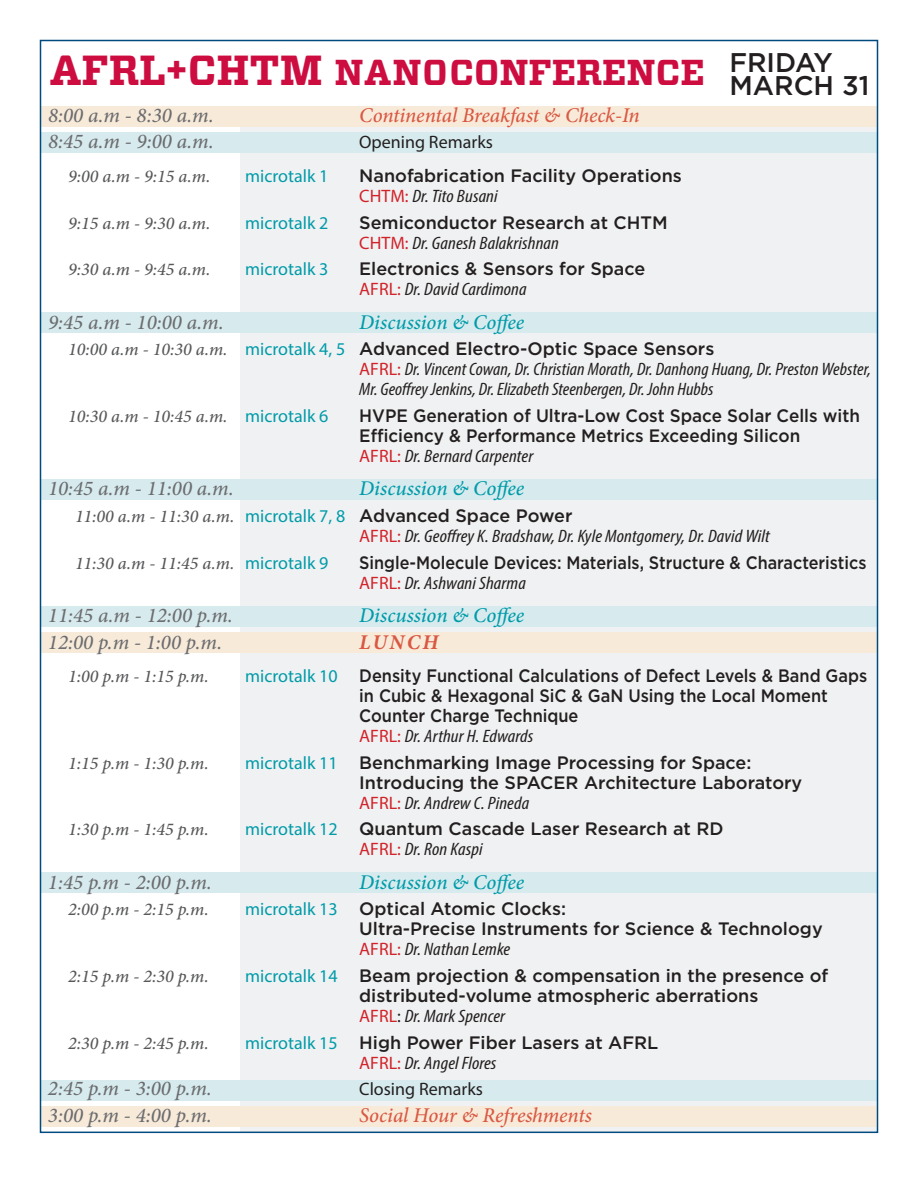
<style>
.page{position:relative;width:918px;height:1188px;background:#fff}
.page>*{position:absolute;margin:0;border:0;box-sizing:border-box;transform-origin:0 0}
.t1{font:700 36px "Vitesse";color:#cd0d40}
.t2{font:500 27px/23px "Gotham";color:#231f20}
.t3{font:italic 500 21px "Minion Pro";color:#6c6d70}
.t4{font:italic 500 21px "Minion Pro";color:#009ba9}
.t5{font:italic 500 21px "Minion Pro";letter-spacing:-.01em;color:#d95842}
.t6{font:italic 700 21px "Minion Pro";letter-spacing:.11em;color:#d95842}
.t7{font:500 18px/20px "Gotham";color:#231f20}
.t8{font:italic 500 18px "Minion Pro";color:#57585a}
.t9{font:italic condensed 18px/20px "Myriad Pro";letter-spacing:.005em;color:#231f20;scale:1.06 1}
.t10{font:500 18px/20px "Gotham";color:#231f20;scale:.91 1}
.t11{font:500 18px/20px "Gotham";color:#231f20;scale:.95 1}
.t12{font:italic condensed 18px/20px "Myriad Pro";letter-spacing:.005em;color:#231f20;scale:1.1 1}
.t13{font:500 18px/20px "Gotham";color:#231f20;scale:.9 1}
.t14{font:18px "Myriad Pro";color:#009ba9}
.t15{font:18px "Myriad Pro";color:#231f20}
.s1{font-size:42px}
.s2{font-family:"Myriad Pro";font-weight:400;color:#d1232a}
.s3{font-family:"Myriad Pro";font-weight:400;font-style:italic;font-stretch:condensed}
.s4{font-family:"Minion Pro";font-weight:500;font-stretch:normal;color:#57585a}
.s5{font-style:normal;font-stretch:normal;color:#009ba9}
.s6{font-family:"Gotham";font-weight:500;font-style:normal;font-stretch:normal}
.s7{font-style:normal;font-stretch:normal;color:#d1232a}
.s8{font-family:"Myriad Pro";font-weight:400;font-style:normal;color:#009ba9}
.s9{font-family:"Myriad Pro";font-weight:400;color:#009ba9}
.s10{font-family:"Myriad Pro";font-weight:400}
</style>
<div class="page">
<div style="left:240px;top:106px;width:638px;height:1026px;background:#f0f1f2"></div>
<div style="left:40px;top:1106px;width:838px;height:21px;background:#f8ead9"></div>
<div style="left:40px;top:1080px;width:838px;height:20px;background:#d7ebee"></div>
<div style="left:40px;top:873px;width:838px;height:20px;background:#d7ebee"></div>
<div style="left:40px;top:633px;width:838px;height:20px;background:#f8ead9"></div>
<div style="left:40px;top:607px;width:838px;height:20px;background:#d7ebee"></div>
<div style="left:40px;top:479px;width:838px;height:20px;background:#d7ebee"></div>
<div style="left:40px;top:312px;width:838px;height:20px;background:#d7ebee"></div>
<div style="left:40px;top:106px;width:838px;height:21px;background:#f8ead9"></div>
<div style="left:40px;top:133px;width:838px;height:20px;background:#d7ebee"></div>
<p class="t2" style="left:729px;top:51px;width:142px">FRIDAY<br>MARCH 31</p>
<p class="t1" style="left:50px;top:48px;width:657px"><span class="s1">AFRL+CHTM</span> NANOCONFERENCE</p>
<p class="t3" style="left:48px;top:101px;width:167px">8:00 a.m - 8:30 a.m.</p>
<p class="t5" style="left:359px;top:101px;width:282px">Continental Breakfast &amp; Check-In</p>
<p class="t3" style="left:48px;top:127px;width:167px">8:45 a.m - 9:00 a.m.</p>
<p class="t15" style="left:359px;top:131px;width:135px">Opening Remarks</p>
<p class="t8" style="left:68px;top:164px;width:144px">9:00 a.m - 9:15 a.m.</p>
<p class="t14" style="left:245px;top:165px;width:85px">microtalk 1</p>
<p class="t7" style="left:359px;top:165px;width:324px">Nanofabrication Facility Operations<br><span class="s2">CHTM:</span> <span class="s3">Dr. Tito Busani</span></p>
<p class="t8" style="left:68px;top:210px;width:144px">9:15 a.m - 9:30 a.m.</p>
<p class="t14" style="left:245px;top:211px;width:85px">microtalk 2</p>
<p class="t7" style="left:359px;top:212px;width:310px">Semiconductor Research at CHTM<br><span class="s2">CHTM:</span> <span class="s3">Dr. Ganesh Balakrishnan</span></p>
<p class="t8" style="left:68px;top:257px;width:144px">9:30 a.m - 9:45 a.m.</p>
<p class="t14" style="left:245px;top:258px;width:85px">microtalk 3</p>
<p class="t7" style="left:359px;top:259px;width:288px">Electronics &amp; Sensors for Space<br><span class="s2">AFRL:</span> <span class="s3">Dr. David Cardimona</span></p>
<p class="t3" style="left:48px;top:307px;width:177px">9:45 a.m - 10:00 a.m.</p>
<p class="t4" style="left:359px;top:307px;width:167px">Discussion &amp; Coffee</p>
<p class="t9" style="left:359px;top:339px;width:484px;text-indent:-291px"><span class="s4">10:00 a.m - 10:30 a.m.</span> <span class="s5">microtalk 4, 5</span> <span class="s6">Advanced Electro-Optic Space Sensors<br></span><span class="s7">AFRL:</span> Dr. Vincent Cowan, Dr. Christian Morath, Dr. Danhong Huang, Dr. Preston Webster,<br>Mr. Geoffrey Jenkins, Dr. Elizabeth Steenbergen, Dr. John Hubbs</p>
<p class="t8" style="left:68px;top:404px;width:262px">10:30 a.m - 10:45 a.m. <span class="s8">microtalk 6</span></p>
<p class="t11" style="left:359px;top:405px;width:529px">HVPE Generation of Ultra-Low Cost Space Solar Cells with<br>Efficiency &amp; Performance Metrics Exceeding Silicon<br><span class="s2">AFRL:</span> <span class="s3">Dr. Bernard Carpenter</span></p>
<p class="t3" style="left:48px;top:474px;width:187px">10:45 a.m - 11:00 a.m.</p>
<p class="t4" style="left:359px;top:474px;width:167px">Discussion &amp; Coffee</p>
<p class="t12" style="left:359px;top:506px;width:375px;text-indent:-284px"><span class="s4">11:00 a.m - 11:30 a.m.</span> <span class="s5">microtalk 7, 8</span> <span class="s6">Advanced Space Power<br></span><span class="s7">AFRL:</span> Dr. Geoffrey K. Bradshaw, Dr. Kyle Montgomery, Dr. David Wilt</p>
<p class="t8" style="left:75px;top:550px;width:255px">11:30 a.m - 11:45 a.m. <span class="s8">microtalk 9</span></p>
<p class="t13" style="left:359px;top:552px;width:565px">Single-Molecule Devices: Materials, Structure &amp; Characteristics<br><span class="s2">AFRL:</span> <span class="s3">Dr. Ashwani Sharma</span></p>
<p class="t3" style="left:48px;top:601px;width:187px">11:45 a.m - 12:00 p.m.</p>
<p class="t4" style="left:359px;top:601px;width:167px">Discussion &amp; Coffee</p>
<p class="t3" style="left:48px;top:628px;width:176px">12:00 p.m - 1:00 p.m.</p>
<p class="t6" style="left:359px;top:627px;width:81px">LUNCH</p>
<p class="t8" style="left:68px;top:664px;width:142px">1:00 p.m - 1:15 p.m.</p>
<p class="t10" style="left:359px;top:666px;width:560px;text-indent:-114px"><span class="s9">microtalk 10</span> Density Functional Calculations of Defect Levels &amp; Band Gaps in Cubic &amp; Hexagonal SiC &amp; GaN Using the Local Moment Counter Charge Technique<br><span class="s2">AFRL:</span> <span class="s3">Dr. Arthur H. Edwards</span></p>
<p class="t8" style="left:68px;top:751px;width:142px">1:15 p.m - 1:30 p.m.</p>
<p class="t7" style="left:359px;top:752px;width:445px;text-indent:-114px"><span class="s9">microtalk 11</span> Benchmarking Image Processing for Space:<br>Introducing the SPACER Architecture Laboratory<br><span class="s2">AFRL:</span> <span class="s3">Dr. Andrew C. Pineda</span></p>
<p class="t8" style="left:68px;top:817px;width:142px">1:30 p.m - 1:45 p.m.</p>
<p class="t7" style="left:359px;top:819px;width:366px;text-indent:-114px"><span class="s9">microtalk 12</span> Quantum Cascade Laser Research at RD<br><span class="s2">AFRL:</span> <span class="s3">Dr. Ron Kaspi</span></p>
<p class="t3" style="left:48px;top:868px;width:165px">1:45 p.m - 2:00 p.m.</p>
<p class="t4" style="left:359px;top:868px;width:167px">Discussion &amp; Coffee</p>
<p class="t8" style="left:68px;top:897px;width:142px">2:00 p.m - 2:15 p.m.</p>
<p class="t7" style="left:359px;top:899px;width:465px;text-indent:-114px"><span class="s9">microtalk 13</span> Optical Atomic Clocks:<br>Ultra-Precise Instruments for Science &amp; Technology<br><span class="s2">AFRL:</span> <span class="s3">Dr. Nathan Lemke</span></p>
<p class="t8" style="left:68px;top:964px;width:142px">2:15 p.m - 2:30 p.m.</p>
<p class="t7" style="left:359px;top:965px;width:471px;text-indent:-114px"><span class="s9">microtalk 14</span> Beam projection &amp; compensation in the presence of distributed-volume atmospheric aberrations<br><span class="s2">AFRL</span><span class="s10">:</span> <span class="s3">Dr. Mark Spencer</span></p>
<p class="t8" style="left:68px;top:1030px;width:142px">2:30 p.m - 2:45 p.m.</p>
<p class="t7" style="left:359px;top:1032px;width:301px;text-indent:-114px"><span class="s9">microtalk 15</span> High Power Fiber Lasers at AFRL<br><span class="s2">AFRL:</span> <span class="s3">Dr. Angel Flores</span></p>
<p class="t3" style="left:48px;top:1074px;width:165px">2:45 p.m - 3:00 p.m.</p>
<p class="t15" style="left:359px;top:1078px;width:125px">Closing Remarks</p>
<p class="t3" style="left:48px;top:1101px;width:165px">3:00 p.m - 4:00 p.m.</p>
<p class="t5" style="left:359px;top:1101px;width:234px">Social Hour &amp; Refreshments</p>
</div>
